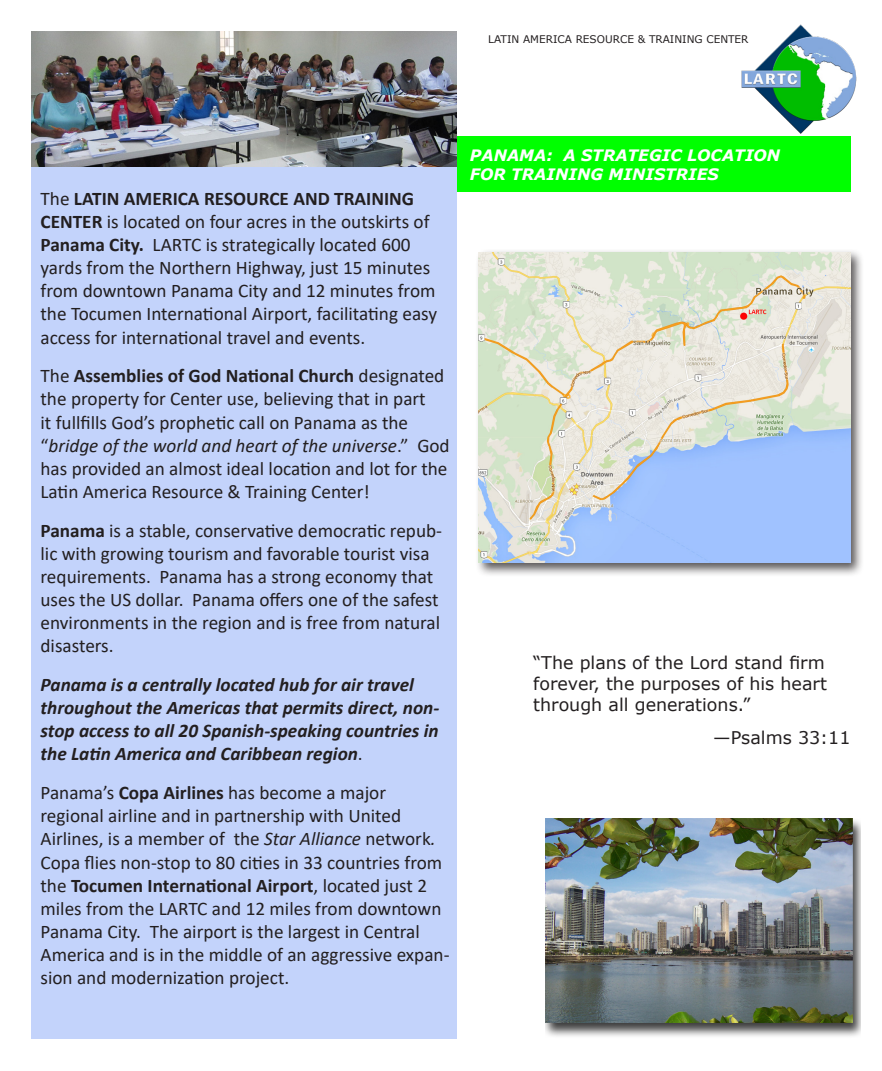
<style>
.page{position:relative;width:882px;height:1071px;background:#fff}
.page>*{position:absolute;margin:0;border:0;box-sizing:border-box;transform-origin:0 0}
.t1{font:19.25px/23.1px "Calibri";color:#231f20}
.t2{font:italic 700 19.25px/23.1px "Calibri";color:#231f20}
.t3{font:17.5px/21px "Verdana";color:#231f20;text-align:justify}
.t4{font:italic 700 15.75px/18.9px "Verdana";color:#fff}
.t5{font:10.5px "Verdana";color:#231f20}
.s1{font-weight:700}
.s2{font-style:italic}
.s3{font-weight:400;font-style:normal}
</style>
<div class="page">
<div style="left:32px;top:136px;width:425px;height:904px;background:#c3d3fb"></div>
<div style="left:457px;top:136px;width:393px;height:56px;background:#0f0"></div>
<img style="left:741px;top:24px;width:116px;height:110px">
<img style="left:545px;top:818px;width:315px;height:218px">
<img style="left:32px;top:32px;width:425px;height:135px">
<div style="left:475px;top:249px;width:390px;height:328px;background:#231f20;opacity:.75"></div>
<img style="left:479px;top:252px;width:371px;height:311px">
<p class="t5" style="left:488px;top:32px;width:262px">LATIN AMERICA RESOURCE &amp; TRAINING CENTER</p>
<p class="t1" style="left:41px;top:186px;width:398px">The <span class="s1">LATIN AMERICA RESOURCE AND TRAINING CENTER</span> is located on four acres in the outskirts of <span class="s1">Panama City.</span> LARTC is strategically located 600 yards from the Northern Highway, just 15 minutes from downtown Panama City and 12 minutes from the Tocumen International Airport, facilitating easy access for international travel and events.</p>
<p class="t1" style="left:41px;top:364px;width:411px">The <span class="s1">Assemblies of God National Church</span> designated the property for Center use, believing that in part<br>it fullfills God’s prophetic call on Panama as the “<span class="s2">bridge of the world and heart of the universe</span>.” God has provided an almost ideal location and lot for the Latin America Resource &amp; Training Center!</p>
<p class="t1" style="left:41px;top:518px;width:403px"><span class="s1">Panama</span> is a stable, conservative democratic repub&shy;lic with growing tourism and favorable tourist visa requirements. Panama has a strong economy that uses the US dollar. Panama offers one of the safest environments in the region and is free from natural disasters.</p>
<p class="t2" style="left:41px;top:672px;width:400px">Panama is a centrally located hub for air travel throughout the Americas that permits direct, non&shy;stop access to all 20 Spanish-speaking countries in the Latin America and Caribbean region<span class="s3">.</span></p>
<p class="t1" style="left:41px;top:781px;width:411px">Panama’s <span class="s1">Copa Airlines</span> has become a major regional airline and in partnership with United Airlines, is a member of the <span class="s2">Star Alliance</span> network<span class="s2">.<br></span>Copa flies non-stop to 80 cities in 33 countries from the <span class="s1">Tocumen International Airport</span>, located just 2 miles from the LARTC and 12 miles from downtown Panama City. The airport is the largest in Central America and is in the middle of an aggressive expan&shy;sion and modernization project.</p>
<p class="t4" style="left:470px;top:145px;width:312px">PANAMA: A STRATEGIC LOCATION<br>FOR TRAINING MINISTRIES</p>
<p class="t3" style="left:533px;top:652px;width:295px">“The plans of the Lord stand firm forever, the purposes of his heart through all generations.”</p>
<p class="t3" style="left:713px;top:727px;width:139px">—Psalms 33:11</p>
</div>
